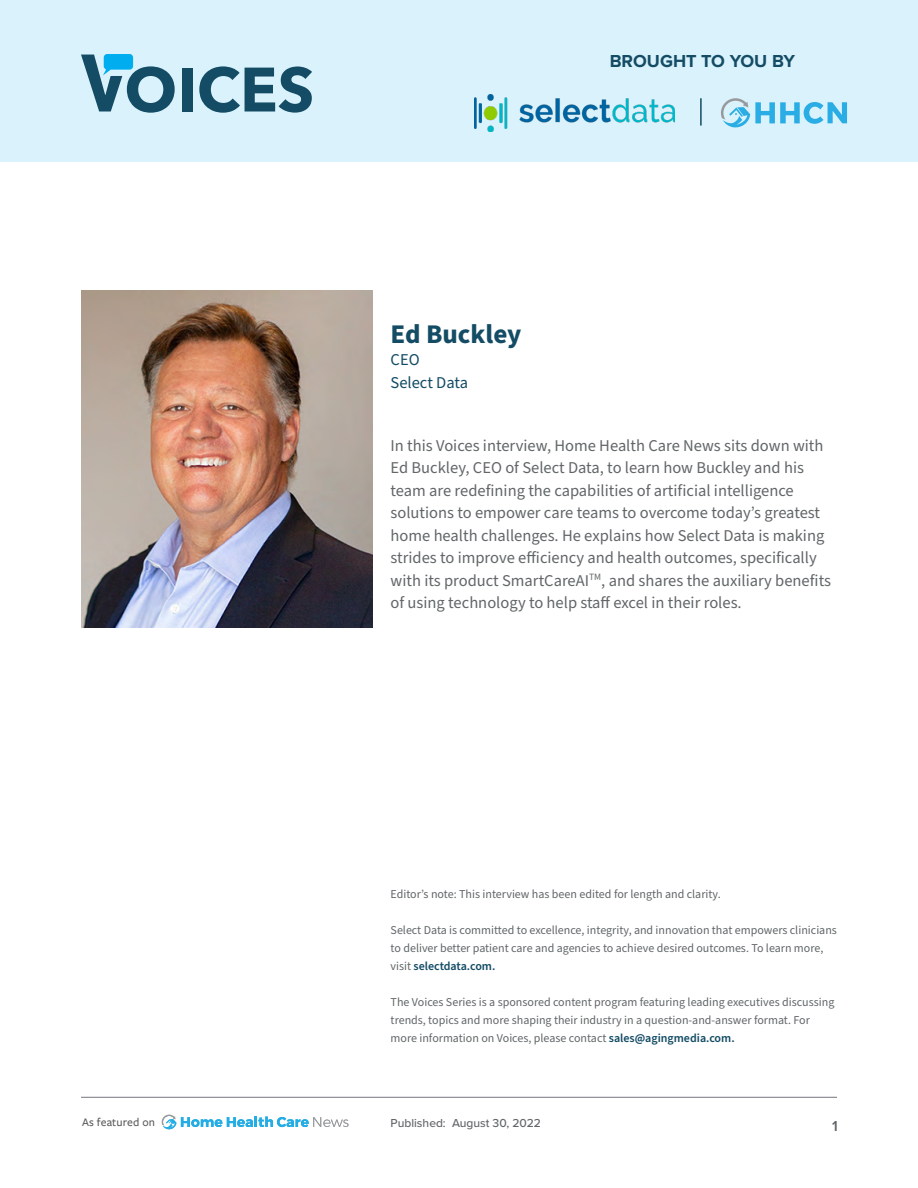
<style>
.page{position:relative;width:918px;height:1188px;background:#fff}
.page>*{position:absolute;margin:0;border:0;box-sizing:border-box;transform-origin:0 0}
.t1{font:700 27px "Source Sans Pro";color:#134c64}
.t2{font:700 18px "Proxima Nova";color:#134c64}
.t3{font:16.5px/22.5px "Source Sans Pro";color:#626668}
.t4{font:16.5px/22.5px "Source Sans Pro";color:#134c64}
.t5{font:600 15px "Proxima Nova";color:#626568}
.t6{font:12px/18px "Source Sans Pro";color:#626668}
.t7{font:500 12px "Proxima Nova";color:#626668}
.t8{font:500 12px "Freight Sans Pro";letter-spacing:.01em;color:#585858}
.s1{font-weight:600;color:#134c64}
</style>
<div class="page">
<hr style="left:81px;top:1097px;width:756px;height:1px;background:#777581">
<div style="left:0;top:0;width:918px;height:162px;background:#d9f2fc"></div>
<img style="left:81px;top:290px;width:291px;height:337px">
<div style="left:182px;top:68px;width:10px;height:44px;background:#134c64"></div>
<svg style="left:199px;top:66px;width:113px;height:47px"></svg>
<svg style="left:81px;top:54px;width:94px;height:59px"></svg>
<hr style="left:700px;top:98px;width:2px;height:28px;background:#134c64">
<svg style="left:721px;top:98px;width:126px;height:29px"></svg>
<svg style="left:162px;top:1115px;width:187px;height:14px"></svg>
<img style="left:475px;top:95px;width:200px;height:36px">
<p class="t2" style="left:610px;top:48px;width:187px">BROUGHT TO YOU BY</p>
<p class="t1" style="left:391px;top:315px;width:132px">Ed Buckley</p>
<p class="t4" style="left:391px;top:349px;width:79px">CEO<br>Select Data</p>
<p class="t3" style="left:391px;top:435px;width:442px">In this Voices interview, Home Health Care News sits down with Ed Buckley, CEO of Select Data, to learn how Buckley and his team are redefining the capabilities of artificial intelligence solutions to empower care teams to overcome today’s greatest home health challenges. He explains how Select Data is making strides to improve efficiency and health outcomes, specifically with its product SmartCareAI<sup>TM</sup>, and shares the auxiliary benefits of using technology to help staff excel in their roles.</p>
<p class="t6" style="left:391px;top:885px;width:332px">Editor’s note: This interview has been edited for length and clarity.</p>
<p class="t6" style="left:391px;top:921px;width:448px">Select Data is committed to excellence, integrity, and innovation that empowers clinicians to deliver better patient care and agencies to achieve desired outcomes. To learn more, visit <span class="s1">selectdata.com.</span></p>
<p class="t6" style="left:391px;top:993px;width:445px">The Voices Series is a sponsored content program featuring leading executives discussing trends, topics and more shaping their industry in a question-and-answer format. For more information on Voices, please contact <span class="s1">sales@agingmedia.com.</span></p>
<p class="t8" style="left:82px;top:1114px;width:75px">As featured on</p>
<p class="t7" style="left:391px;top:1114px;width:152px">Published: August 30, 2022</p>
<p class="t5" style="left:832px;top:1115px;width:7px">1</p>
</div>
